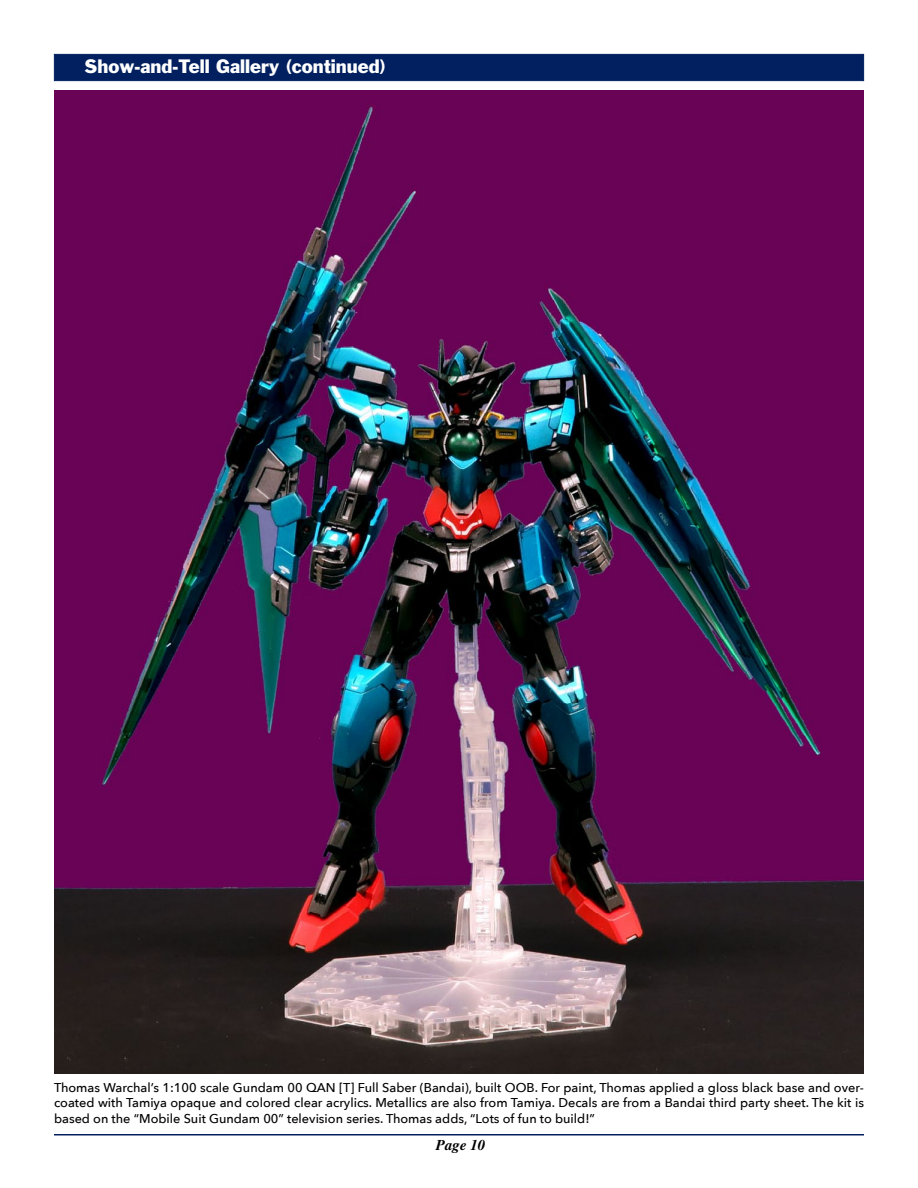
<style>
.page{position:relative;width:918px;height:1188px;background:#fff}
.page>*{position:absolute;margin:0;border:0;box-sizing:border-box;transform-origin:0 0}
.t1{font:18px "Franklin Gothic";color:#fff}
.t2{font:italic 700 15px "Times";color:#000}
.t3{font:500 12.75px/15.3px "Avenir Next";color:#000;text-align:justify}
</style>
<div class="page">
<hr style="left:54px;top:1134px;width:810px;height:2px;background:#02205f">
<div style="left:54px;top:54px;width:810px;height:27px;background:#02205f;border:1px solid #02205f"></div>
<img style="left:54px;top:90px;width:810px;height:984px">
<h1 class="t1" style="left:85px;top:55px;width:303px">Show-and-Tell Gallery (continued)</h1>
<p class="t3" style="left:54px;top:1080px;width:812px">Thomas Warchal’s 1:100 scale Gundam 00 QAN [T] Full Saber (Bandai), built OOB. For paint, Thomas applied a gloss black base and over&shy;coated with Tamiya opaque and colored clear acrylics. Metallics are also from Tamiya. Decals are from a Bandai third party sheet. The kit is based on the “Mobile Suit Gundam 00” television series. Thomas adds, “Lots of fun to build!”</p>
<p class="t2" style="left:436px;top:1136px;width:51px">Page 10</p>
</div>
